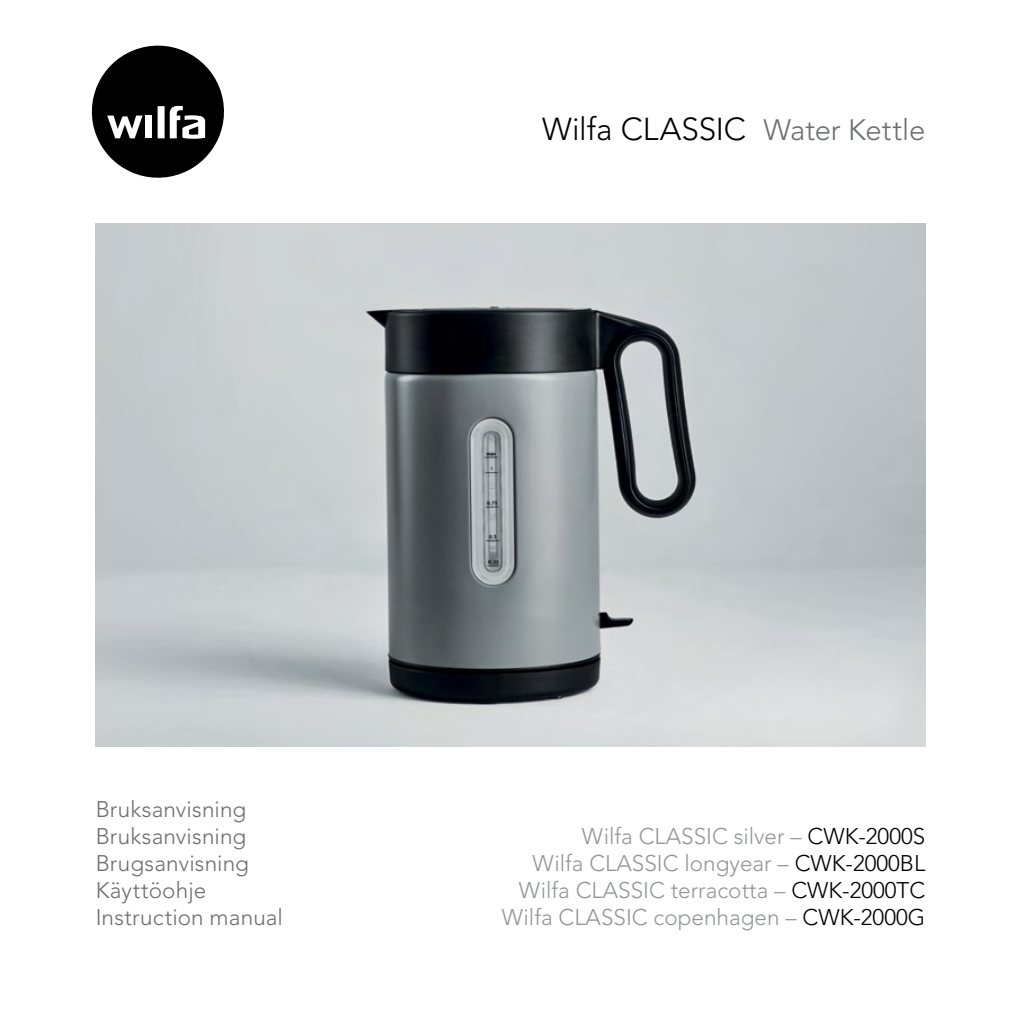
<style>
.page{position:relative;width:1021px;height:1021px;background:#fff}
.page>*{position:absolute;margin:0;border:0;box-sizing:border-box;transform-origin:0 0}
.t1{font:300 31.5px "Avenir LT Std";letter-spacing:-.005em;color:#000}
.t2{font:300 22.5px/27px "Avenir LT Std";color:#939598;text-align:right}
.t3{font:300 22.5px/27px "Avenir LT Std";letter-spacing:.005em;color:#6d6e71}
.s1{font-size:29.25px;color:#6d6e71}
.s2{color:#000}
</style>
<div class="page">
<img style="left:96px;top:223px;width:829px;height:523px">
<svg style="left:92px;top:46px;width:132px;height:132px"></svg>
<h1 class="t1" style="left:542px;top:111px;width:384px">Wilfa CLASSIC <span class="s1">Water Kettle</span></h1>
<p class="t3" style="left:96px;top:796px;width:189px">Bruksanvisning<br>Bruksanvisning<br>Brugsanvisning<br>Käyttöohje<br>Instruction manual</p>
<p class="t2" style="left:501px;top:823px;width:425px">Wilfa CLASSIC silver – <span class="s2">CWK-2000S<br></span>Wilfa CLASSIC longyear – <span class="s2">CWK-2000BL </span>Wilfa CLASSIC terracotta – <span class="s2">CWK-2000TC </span>Wilfa CLASSIC copenhagen – <span class="s2">CWK-2000G</span></p>
</div>
